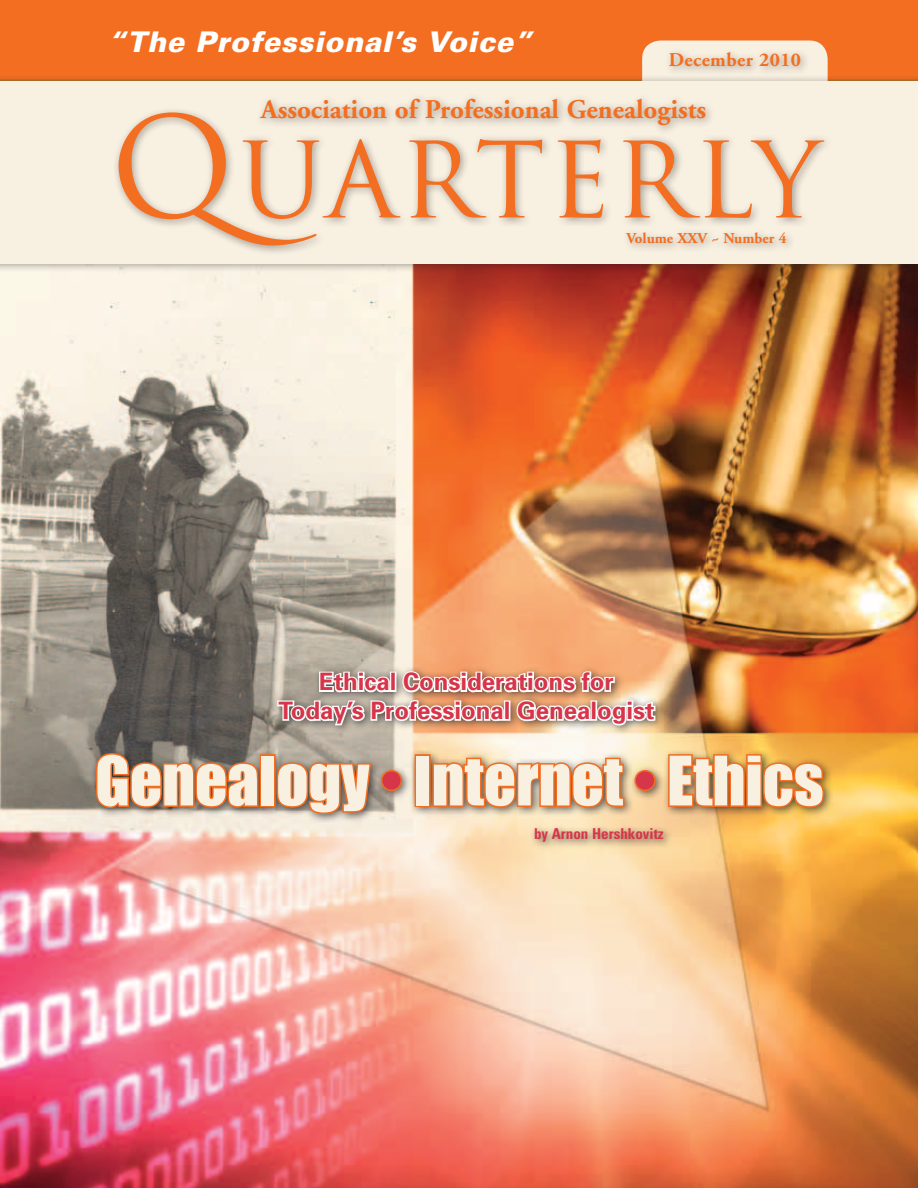
<style>
.page{position:relative;width:918px;height:1188px;background:#fff}
.page>*{position:absolute;margin:0;border:0;box-sizing:border-box;transform-origin:0 0}
.t1{font:102.15px "Trajan";letter-spacing:.03em;color:#f36e21}
.t2{font:63px "Impact";color:#f8f0e1}
.t3{font:italic 900 28.5px "Univers";letter-spacing:.025em;color:#fff}
.t4{font:700 27px "Adobe Garamond";color:#f36e21}
.t5{font:700 24px/28.8px "Univers";color:#d73549;text-align:center}
.t6{font:700 19.5px "Adobe Garamond";letter-spacing:.02em;color:#f36e21}
.t7{font:700 condensed 15px "Univers";color:#d73549}
.t8{font:700 15px "Adobe Garamond";color:#f36e21}
.s1{font-size:136.2px}
.s2{color:#d73549}
</style>
<div class="page">
<div style="left:0;top:0;width:918px;height:74px;background:#f36e21"></div>
<img style="left:0;top:274px;width:918px;height:914px">
<div style="left:90px;top:666px;width:744px;height:185px;background:#231f20;opacity:.7"></div>
<svg style="left:94px;top:751px;width:166px;height:59px;background:#8d6044"></svg>
<div style="left:260px;top:754px;width:16px;height:53px;border:3px solid #f36e21"></div>
<svg style="left:275px;top:760px;width:98px;height:60px;background:#a07356"></svg>
<svg style="left:379px;top:768px;width:25px;height:25px"></svg>
<div style="left:415px;top:754px;width:16px;height:53px;border:3px solid #f36e21"></div>
<svg style="left:431px;top:756px;width:195px;height:54px;background:#b3805c"></svg>
<svg style="left:633px;top:768px;width:24px;height:25px"></svg>
<svg style="left:667px;top:753px;width:159px;height:57px;background:#b47339"></svg>
<svg style="left:276px;top:644px;width:381px;height:91px"></svg>
<svg style="left:642px;top:40px;width:186px;height:34px;background:#f7e2cd"></svg>
<div style="left:0;top:74px;width:918px;height:200px;background:#231f20;opacity:.4"></div>
<div style="left:0;top:81px;width:918px;height:183px;background:#f8f0e1"></div>
<div style="left:113px;top:107px;width:721px;height:149px;background:#231f20;opacity:.4"></div>
<div style="left:255px;top:94px;width:460px;height:42px;background:#231f20;opacity:.4"></div>
<div style="left:621px;top:227px;width:174px;height:27px;background:#231f20;opacity:.4"></div>
<div style="left:665px;top:47px;width:146px;height:29px;background:#231f20;opacity:.4"></div>
<p class="t3" style="left:108px;top:24px;width:427px">“The Professional’s Voice”</p>
<p class="t6" style="left:669px;top:50px;width:134px">December 2010</p>
<p class="t4" style="left:261px;top:95px;width:447px">Association of Professional Genealogists</p>
<p class="t1" style="left:110px;top:119px;width:712px"><span class="s1">Q</span>UARTERLY</p>
<p class="t8" style="left:627px;top:230px;width:161px">Volume XXV ~ Number 4</p>
<p class="t5" style="left:278px;top:668px;width:378px">Ethical Considerations for<br>Today’s Professional Genealogist</p>
<p class="t2" style="left:95px;top:732px;width:730px">Genealogy <span class="s2">•</span> Internet <span class="s2">•</span> Ethics</p>
<p class="t7" style="left:534px;top:824px;width:131px">by Arnon Hershkovitz</p>
</div>
